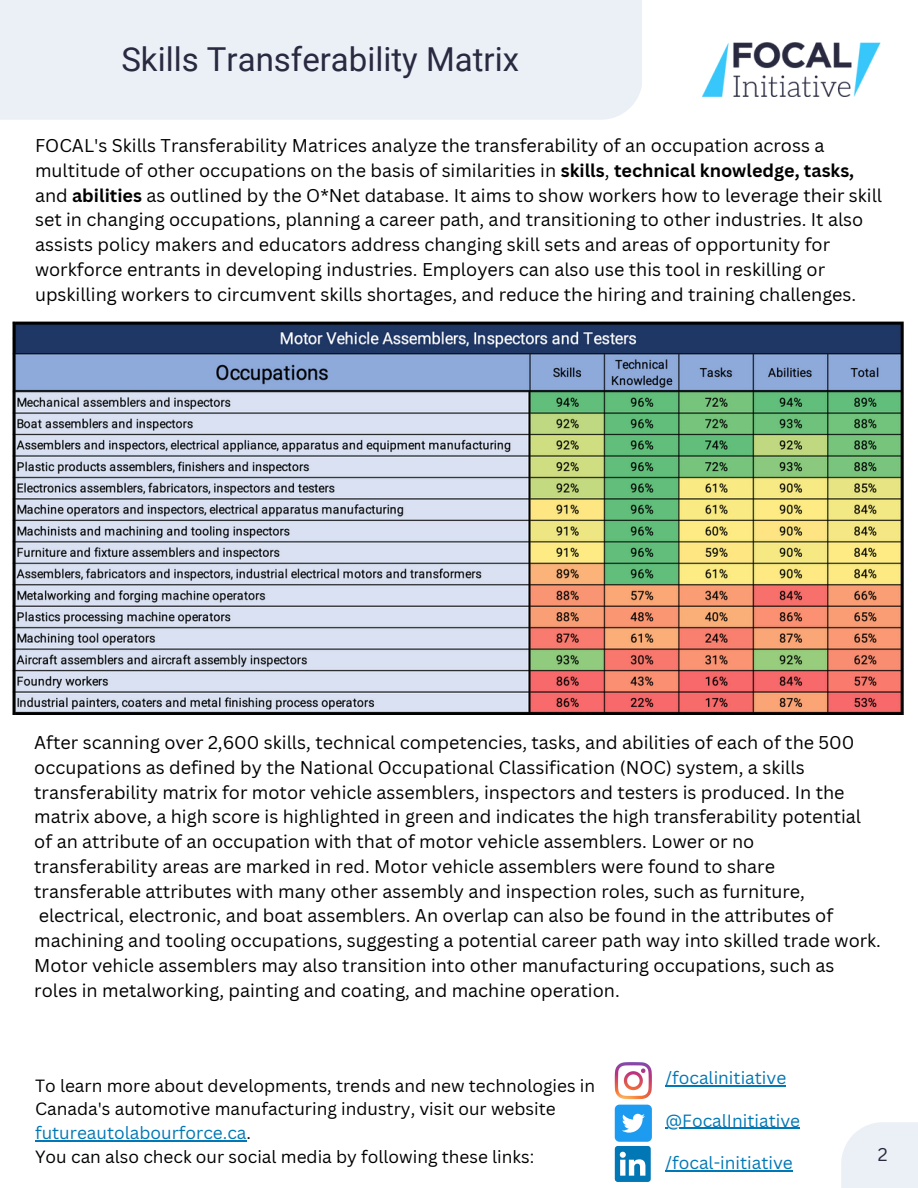
<style>
.page{position:relative;width:918px;height:1188px;background:#fff}
.page>*{position:absolute;margin:0;border:0;box-sizing:border-box;transform-origin:0 0}
.t1{font:33px "Roboto";color:#292940}
.t2{font:18px/24.8px "Canva Sans";color:#000}
.t3{font:18px "Canva Sans";color:#292940}
.t4{font:17.25px/23.7px "Canva Sans";color:#000}
.t5{font:17.25px "Canva Sans";color:#0277b5}
.s1{font-weight:700}
.s2{color:#0277b5}
</style>
<div class="page">
<div style="left:0;top:0;width:642px;height:120px;background:#ebf0f7"></div>
<div style="left:841px;top:1122px;width:77px;height:66px;background:#ebf0f7"></div>
<div style="left:615px;top:1105px;width:37px;height:37px;background:#1d9bf0;border-radius:5px"></div>
<svg style="left:622px;top:1114px;width:23px;height:19px"></svg>
<svg style="left:615px;top:1062px;width:37px;height:37px"></svg>
<svg style="left:615px;top:1146px;width:36px;height:36px"></svg>
<img style="left:702px;top:42px;width:179px;height:54px">
<img style="left:13px;top:322px;width:891px;height:392px">
<hr style="left:35px;top:1140px;width:212px;height:1px;background:#0277b5">
<hr style="left:666px;top:1085px;width:120px;height:1px;background:#0277b5">
<hr style="left:666px;top:1128px;width:134px;height:1px;background:#0277b5">
<hr style="left:666px;top:1171px;width:127px;height:1px;background:#0277b5">
<p class="t1" style="left:121px;top:41px;width:399px">Skills Transferability Matrix</p>
<p class="t2" style="left:35px;top:133px;width:849px">FOCAL's Skills Transferability Matrices analyze the transferability of an occupation across a multitude of other occupations on the basis of similarities in <span class="s1">skills</span>, <span class="s1">technical knowledge, tasks, </span>and <span class="s1">abilities</span> as outlined by the O*Net database. It aims to show workers how to leverage their skill set in changing occupations, planning a career path, and transitioning to other industries. It also assists policy makers and educators address changing skill sets and areas of opportunity for workforce entrants in developing industries. Employers can also use this tool in reskilling or upskilling workers to circumvent skills shortages, and reduce the hiring and training challenges.</p>
<p class="t2" style="left:34px;top:730px;width:848px">After scanning over 2,600 skills, technical competencies, tasks, and abilities of each of the 500 occupations as defined by the National Occupational Classification (NOC) system, a skills transferability matrix for motor vehicle assemblers, inspectors and testers is produced. In the matrix above, a high score is highlighted in green and indicates the high transferability potential of an attribute of an occupation with that of motor vehicle assemblers. Lower or no transferability areas are marked in red. Motor vehicle assemblers were found to share transferable attributes with many other assembly and inspection roles, such as furniture, electrical, electronic, and boat assemblers. An overlap can also be found in the attributes of machining and tooling occupations, suggesting a potential career path way into skilled trade work.<br>Motor vehicle assemblers may also transition into other manufacturing occupations, such as roles in metalworking, painting and coating, and machine operation.</p>
<p class="t4" style="left:35px;top:1073px;width:562px">To learn more about developments, trends and new technologies in<br>Canada's automotive manufacturing industry, visit our website <span class="s2">futureautolabourforce.ca</span>.</p>
<p class="t4" style="left:35px;top:1144px;width:501px">You can also check our social media by following these links:</p>
<p class="t5" style="left:666px;top:1065px;width:122px">/focalinitiative</p>
<p class="t5" style="left:666px;top:1108px;width:136px">@FocalInitiative</p>
<p class="t5" style="left:666px;top:1151px;width:129px">/focal-initiative</p>
<p class="t3" style="left:878px;top:1142px;width:11px">2</p>
</div>
